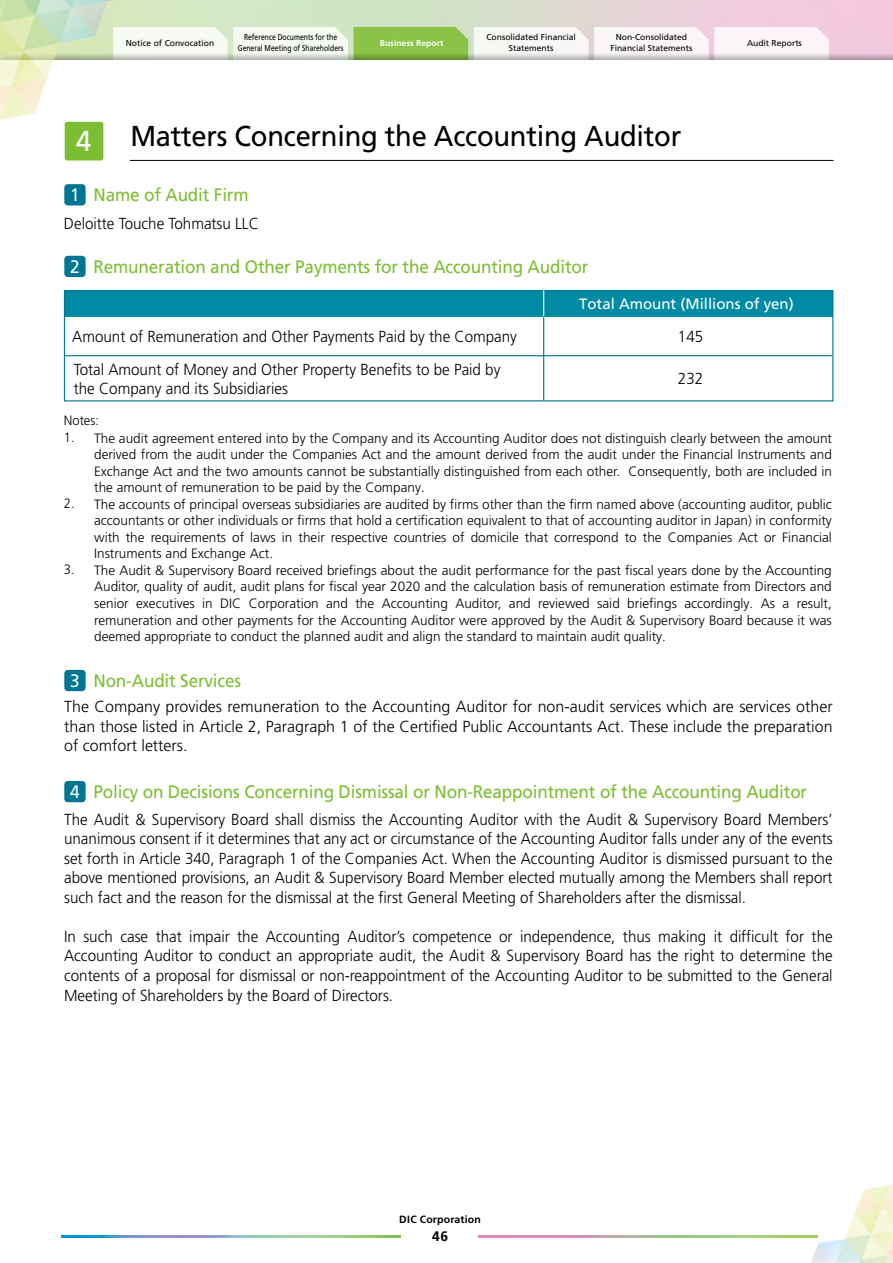
<style>
.page{position:relative;width:893px;height:1263px;background:#fff}
.page>*{position:absolute;margin:0;border:0;box-sizing:border-box;transform-origin:0 0}
.t1{font:28.8px "Frutiger LT Pro";letter-spacing:-.01em;color:#000;scale:.95 1}
.t2{font:28.8px "Frutiger LT Pro";color:#fff;scale:.95 1}
.t3{font:18px "Frutiger LT Pro";letter-spacing:-.01em;color:#7cbe32;scale:.95 1}
.t4{font:300 16.05px/19.5px "Frutiger LT Pro";color:#000;text-align:justify;scale:.95 1}
.t5{font:300 16.05px/19.5px "Frutiger LT Pro";color:#000;text-align:justify}
.t6{font:15px "Frutiger LT Pro";color:#fff}
.t7{font:700 13.8px "Frutiger LT Pro";color:#000}
.t8{font:300 13.5px/16.5px "Frutiger LT Pro";color:#000}
.t9{font:300 13.5px/16.5px "Frutiger LT Pro";color:#000;scale:.95 1}
.t10{font:700 10.5px "Frutiger LT Pro";letter-spacing:.02em;color:#000}
.t11{font:8.55px/10.6px "Frutiger LT Pro";color:#000;text-align:center}
.t12{font:8.55px/10.6px "Frutiger LT Pro";color:#000;text-align:center;scale:.8 1}
.t13{font:700 8.55px "Frutiger LT Pro";color:#fff}
.s1{font-size:18.15px;color:#fff}
</style>
<div class="page">
<div style="left:141px;top:27px;width:207px;height:26px;background:#f6faf3"></div>
<div style="left:354px;top:27px;width:114px;height:26px;background:#8bc346"></div>
<div style="left:474px;top:27px;width:114px;height:26px;background:#f7f7f5"></div>
<div style="left:594px;top:27px;width:235px;height:26px;background:#fbf4f8"></div>
<img style="left:0;top:0;width:141px;height:149px">
<img style="left:778px;top:1185px;width:115px;height:78px">
<img style="left:478px;top:1235px;width:340px;height:2px">
<img style="left:61px;top:1235px;width:340px;height:2px">
<div style="left:64px;top:184px;width:22px;height:21px;background:#007692;border-radius:4px"></div>
<div style="left:64px;top:256px;width:22px;height:21px;background:#007692;border-radius:4px"></div>
<div style="left:65px;top:291px;width:768px;height:26px;background:#008aa4"></div>
<div style="left:64px;top:290px;width:769px;height:111px;border:1px solid #007692"></div>
<hr style="left:543px;top:312px;width:1px;height:88px;background:#007692">
<svg style="left:543px;top:290px;width:1px;height:27px"></svg>
<hr style="left:64px;top:355px;width:768px;height:1px;background:#007692">
<div style="left:64px;top:670px;width:22px;height:21px;background:#007692;border-radius:4px"></div>
<div style="left:64px;top:781px;width:22px;height:21px;background:#007692;border-radius:4px"></div>
<hr style="left:130px;top:160px;width:704px;height:1px;background:#000">
<div style="left:65px;top:122px;width:38px;height:38px;background:#7cbe32;border-radius:2px"></div>
<p class="t11" style="left:126px;top:38px;width:90px">Notice of Convocation</p>
<p class="t12" style="left:238px;top:32px;width:134px">Reference Documents for the<br>General Meeting of Shareholders</p>
<p class="t13" style="left:380px;top:38px;width:65px">Business Report</p>
<p class="t11" style="left:486px;top:32px;width:91px">Consolidated Financial<br>Statements</p>
<p class="t11" style="left:610px;top:32px;width:83px">Non-Consolidated<br>Financial Statements</p>
<p class="t11" style="left:747px;top:38px;width:56px">Audit Reports</p>
<h1 class="t2" style="left:76px;top:124px;width:17px">4</h1>
<h1 class="t1" style="left:130px;top:119px;width:581px">Matters Concerning the Accounting Auditor</h1>
<h2 class="t3" style="left:70px;top:184px;width:190px"><span class="s1">1</span> Name of Audit Firm</h2>
<p class="t4" style="left:64px;top:214px;width:207px">Deloitte Touche Tohmatsu LLC</p>
<h2 class="t3" style="left:70px;top:256px;width:547px"><span class="s1">2</span> Remuneration and Other Payments for the Accounting Auditor</h2>
<p class="t6" style="left:579px;top:295px;width:216px">Total Amount (Millions of yen)</p>
<p class="t4" style="left:678px;top:327px;width:28px">145</p>
<p class="t4" style="left:678px;top:369px;width:28px">232</p>
<p class="t4" style="left:72px;top:320px;width:470px;line-height:33.2px">Amount of Remuneration and Other Payments Paid by the Company<br>Total Amount of Money and Other Property Benefits to be Paid by</p>
<p class="t4" style="left:74px;top:379px;width:227px">the Company and its Subsidiaries</p>
<p class="t9" style="left:64px;top:413px;width:38px">Notes:<br>1.</p>
<p class="t8" style="left:94px;top:430px;width:739px">The audit agreement entered into by the Company and its Accounting Auditor does not distinguish clearly between the amount derived from the audit under the Companies Act and the amount derived from the audit under the Financial Instruments and Exchange Act and the two amounts cannot be substantially distinguished from each other. Consequently, both are included in the amount of remuneration to be paid by the Company.<br>The accounts of principal overseas subsidiaries are audited by firms other than the firm named above (accounting auditor, public accountants or other individuals or firms that hold a certification equivalent to that of accounting auditor in Japan) in conformity with the requirements of laws in their respective countries of domicile that correspond to the Companies Act or Financial Instruments and Exchange Act.<br>The Audit &amp; Supervisory Board received briefings about the audit performance for the past fiscal years done by the Accounting Auditor, quality of audit, audit plans for fiscal year 2020 and the calculation basis of remuneration estimate from Directors and senior executives in DIC Corporation and the Accounting Auditor, and reviewed said briefings accordingly. As a result, remuneration and other payments for the Accounting Auditor were approved by the Audit &amp; Supervisory Board because it was deemed appropriate to conduct the planned audit and align the standard to maintain audit quality.</p>
<h2 class="t3" style="left:70px;top:670px;width:181px"><span class="s1">3</span> Non-Audit Services</h2>
<p class="t5" style="left:64px;top:697px;width:770px">The Company provides remuneration to the Accounting Auditor for non-audit services which are services other than those listed in Article 2, Paragraph 1 of the Certified Public Accountants Act. These include the preparation of comfort letters.</p>
<h2 class="t3" style="left:70px;top:781px;width:778px"><span class="s1">4</span> Policy on Decisions Concerning Dismissal or Non-Reappointment of the Accounting Auditor</h2>
<p class="t4" style="left:64px;top:809px;width:810px">The Audit &amp; Supervisory Board shall dismiss the Accounting Auditor with the Audit &amp; Supervisory Board Members’ unanimous consent if it determines that any act or circumstance of the Accounting Auditor falls under any of the events set forth in Article 340, Paragraph 1 of the Companies Act. When the Accounting Auditor is dismissed pursuant to the above mentioned provisions, an Audit &amp; Supervisory Board Member elected mutually among the Members shall report such fact and the reason for the dismissal at the first General Meeting of Shareholders after the dismissal.</p>
<p class="t4" style="left:64px;top:927px;width:811px">In such case that impair the Accounting Auditor’s competence or independence, thus making it difficult for the Accounting Auditor to conduct an appropriate audit, the Audit &amp; Supervisory Board has the right to determine the contents of a proposal for dismissal or non-reappointment of the Accounting Auditor to be submitted to the General Meeting of Shareholders by the Board of Directors.</p>
<p class="t9" style="left:64px;top:495px;width:13px">2.</p>
<p class="t9" style="left:64px;top:561px;width:13px">3.</p>
<p class="t10" style="left:399px;top:1213px;width:83px">DIC Corporation</p>
<p class="t7" style="left:432px;top:1228px;width:18px">46</p>
</div>
